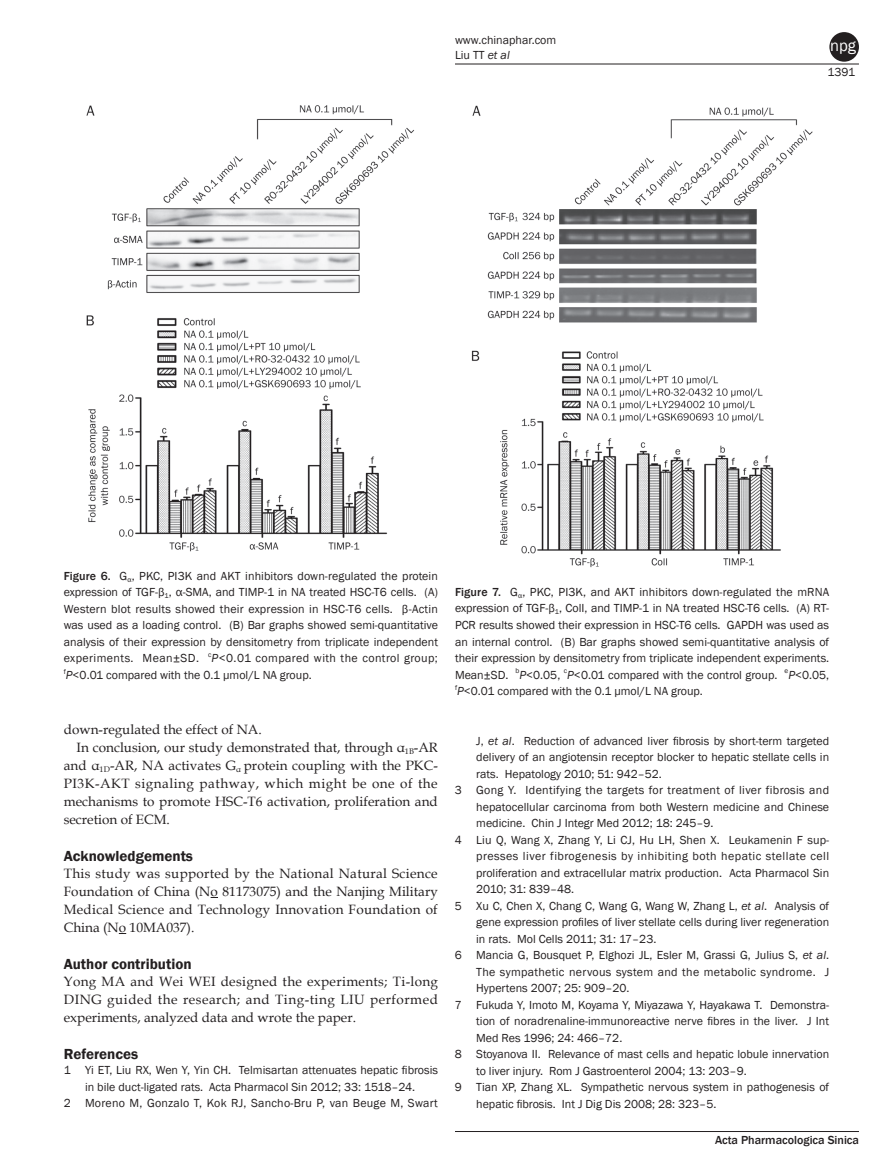
<style>
.page{position:relative;width:893px;height:1170px;background:#fff}
.page>*{position:absolute;margin:0;border:0;box-sizing:border-box;transform-origin:0 0}
.t1{font:16.5px "Franklin Gothic";color:#fff}
.t2{font:600 15px "Franklin Gothic";color:#231f20}
.t3{font:13.5px/18px "Book Antiqua";letter-spacing:.005em;color:#231f20;text-align:justify}
.t4{font:13.5px "Book Antiqua";letter-spacing:.035em;color:#231f20}
.t5{font:12px/16.5px "Franklin Gothic";color:#231f20;text-align:justify}
.t6{font:12px "Franklin Gothic";letter-spacing:.025em;color:#231f20}
.t7{font:12px "Franklin Gothic";letter-spacing:.035em;color:#231f20}
.t8{font:500 12px "Franklin Gothic";color:#231f20}
.s1{font-style:italic}
.s2{font-weight:500}
</style>
<div class="page">
<hr style="left:455px;top:64px;width:404px;height:1px;background:#231f20">
<hr style="left:455px;top:1131px;width:404px;height:1px;background:#231f20">
<div style="left:829px;top:32px;width:30px;height:30px;background:#231f20;border-radius:50%"></div>
<img style="left:86px;top:105px;width:329px;height:447px">
<img style="left:471px;top:105px;width:342px;height:463px">
<p class="t5" style="left:455px;top:32px;width:103px;line-height:15px">www.chinaphar.com<br>Liu TT <span class="s1">et al</span></p>
<h1 class="t1" style="left:830px;top:35px;width:27px">npg</h1>
<p class="t5" style="left:828px;top:64px;width:29px">1391</p>
<p class="t5" style="left:64px;top:567px;width:376px"><span class="s2">Figure 6.</span> G<sub>α</sub>, PKC, PI3K and AKT inhibitors down-regulated the protein expression of TGF-β<sub>1</sub>, α-SMA, and TIMP-1 in NA treated HSC-T6 cells. (A)<br>Western blot results showed their expression in HSC-T6 cells. β-Actin was used as a loading control. (B) Bar graphs showed semi-quantitative analysis of their expression by densitometry from triplicate independent experiments. Mean±SD. <sup>c</sup><span class="s1">P</span>&lt;0.01 compared with the control group; <sup>f</sup><span class="s1">P</span>&lt;0.01 compared with the 0.1 μmol/L NA group.</p>
<p class="t3" style="left:64px;top:719px;width:199px">down-regulated the effect of NA.</p>
<p class="t3" style="left:77px;top:737px;width:363px">In conclusion, our study demonstrated that, through α<sub>1B</sub>-AR</p>
<p class="t3" style="left:64px;top:755px;width:376px">and α<sub>1D</sub>-AR, NA activates G<sub>α</sub> protein coupling with the PKC-</p>
<p class="t4" style="left:64px;top:773px;width:375px">PI3K-AKT signaling pathway, which might be one of the</p>
<p class="t3" style="left:64px;top:791px;width:376px">mechanisms to promote HSC-T6 activation, proliferation and</p>
<p class="t3" style="left:64px;top:809px;width:108px">secretion of ECM.</p>
<p class="t2" style="left:64px;top:846px;width:131px">Acknowledgements</p>
<p class="t3" style="left:64px;top:863px;width:376px">This study was supported by the National Natural Science Foundation of China (No 81173075) and the Nanjing Military Medical Science and Technology Innovation Foundation of China (No 10MA037).</p>
<p class="t2" style="left:64px;top:954px;width:129px">Author contribution</p>
<p class="t3" style="left:64px;top:971px;width:376px">Yong MA and Wei WEI designed the experiments; Ti-long DING guided the research; and Ting-ting LIU performed experiments, analyzed data and wrote the paper.</p>
<p class="t2" style="left:64px;top:1044px;width:76px">References</p>
<p class="t5" style="left:64px;top:1062px;width:376px;text-align:center">1 Yi ET, Liu RX, Wen Y, Yin CH. Telmisartan attenuates hepatic fibrosis in bile duct-ligated rats. Acta Pharmacol Sin 2012; 33: 1518–24.<br>2 Moreno M, Gonzalo T, Kok RJ, Sancho-Bru P, van Beuge M, Swart</p>
<p class="t5" style="left:455px;top:584px;width:376px"><span class="s2">Figure 7.</span> G<sub>α</sub>, PKC, PI3K, and AKT inhibitors down-regulated the mRNA expression of TGF-β<sub>1</sub>, ColΙ, and TIMP-1 in NA treated HSC-T6 cells. (A) RT-PCR results showed their expression in HSC-T6 cells. GAPDH was used as an internal control. (B) Bar graphs showed semi-quantitative analysis of their expression by densitometry from triplicate independent experiments.<br>Mean±SD. <sup>b</sup><span class="s1">P</span>&lt;0.05, <sup>c</sup><span class="s1">P</span>&lt;0.01 compared with the control group. <sup>e</sup><span class="s1">P</span>&lt;0.05, <sup>f</sup><span class="s1">P</span>&lt;0.01 compared with the 0.1 μmol/L NA group.</p>
<p class="t5" style="left:476px;top:732px;width:354px">J, <span class="s1">et al</span>. Reduction of advanced liver fibrosis by short-term targeted</p>
<p class="t5" style="left:476px;top:749px;width:354px">delivery of an angiotensin receptor blocker to hepatic stellate cells in</p>
<p class="t5" style="left:476px;top:765px;width:187px">rats. Hepatology 2010; 51: 942–52.</p>
<p class="t6" style="left:455px;top:782px;width:376px">3 Gong Y. Identifying the targets for treatment of liver fibrosis and</p>
<p class="t5" style="left:476px;top:798px;width:354px">hepatocellular carcinoma from both Western medicine and Chinese</p>
<p class="t5" style="left:476px;top:815px;width:239px">medicine. Chin J Integr Med 2012; 18: 245–9.</p>
<p class="t5" style="left:455px;top:831px;width:375px">4 Liu Q, Wang X, Zhang Y, Li CJ, Hu LH, Shen X. Leukamenin F sup-</p>
<p class="t7" style="left:476px;top:848px;width:354px">presses liver fibrogenesis by inhibiting both hepatic stellate cell</p>
<p class="t5" style="left:476px;top:864px;width:354px">proliferation and extracellular matrix production. Acta Pharmacol Sin</p>
<p class="t5" style="left:476px;top:881px;width:99px">2010; 31: 839–48.</p>
<p class="t5" style="left:455px;top:897px;width:376px">5 Xu C, Chen X, Chang C, Wang G, Wang W, Zhang L, <span class="s1">et al</span>. Analysis of</p>
<p class="t5" style="left:476px;top:914px;width:354px">gene expression profiles of liver stellate cells during liver regeneration</p>
<p class="t5" style="left:476px;top:930px;width:182px">in rats. Mol Cells 2011; 31: 17–23.</p>
<p class="t5" style="left:455px;top:947px;width:376px">6 Mancia G, Bousquet P, Elghozi JL, Esler M, Grassi G, Julius S, <span class="s1">et al</span>.</p>
<p class="t6" style="left:476px;top:964px;width:354px">The sympathetic nervous system and the metabolic syndrome. J</p>
<p class="t5" style="left:476px;top:980px;width:155px">Hypertens 2007; 25: 909–20.</p>
<p class="t5" style="left:455px;top:996px;width:375px">7 Fukuda Y, Imoto M, Koyama Y, Miyazawa Y, Hayakawa T. Demonstra-</p>
<p class="t5" style="left:476px;top:1013px;width:354px">tion of noradrenaline-immunoreactive nerve fibres in the liver. J Int</p>
<p class="t5" style="left:476px;top:1029px;width:148px">Med Res 1996; 24: 466–72.</p>
<p class="t5" style="left:455px;top:1046px;width:376px">8 Stoyanova II. Relevance of mast cells and hepatic lobule innervation</p>
<p class="t5" style="left:476px;top:1062px;width:272px">to liver injury. Rom J Gastroenterol 2004; 13: 203–9.</p>
<p class="t5" style="left:455px;top:1079px;width:376px">9 Tian XP, Zhang XL. Sympathetic nervous system in pathogenesis of</p>
<p class="t5" style="left:476px;top:1095px;width:242px">hepatic fibrosis. Int J Dig Dis 2008; 28: 323–5.</p>
<p class="t8" style="left:715px;top:1132px;width:145px">Acta Pharmacologica Sinica</p>
</div>
